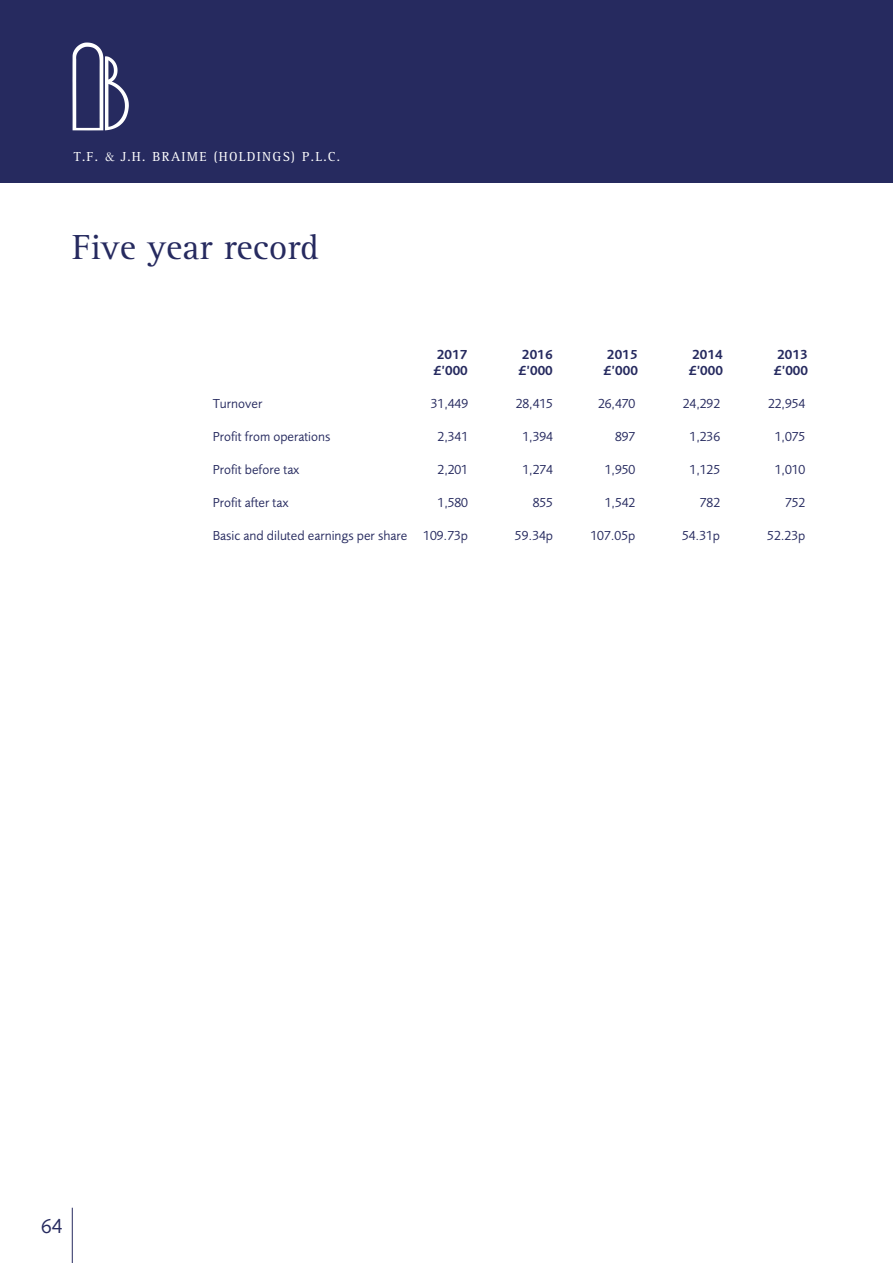
<style>
.page{position:relative;width:893px;height:1263px;background:#fff}
.page>*{position:absolute;margin:0;border:0;box-sizing:border-box;transform-origin:0 0}
.t1{font:36px "Rotis Serif";color:#262a5f}
.t2{font:21px "Foundry Sans";color:#262a5f}
.t3{font:13.5px "Foundry Sans";color:#262a5f}
.t4{font:600 13.5px "Foundry Sans";color:#262a5f}
.t5{font:13.5px "Rotis Serif";letter-spacing:.095em;color:#fff}
.s1{font-family:"Baskerville"}
</style>
<div class="page">
<div style="left:0;top:0;width:893px;height:183px;background:#262a5f"></div>
<hr style="left:72px;top:1208px;width:1px;height:55px;background:#262a5f">
<svg style="left:72px;top:43px;width:57px;height:87px"></svg>
<p class="t5" style="left:74px;top:149px;width:268px">T.F. <span class="s1">&amp;</span> J.H. BRAIME (HOLDINGS) P.L.C.</p>
<h1 class="t1" style="left:72px;top:227px;width:248px">Five year record</h1>
<p class="t4" style="left:437px;top:347px;width:32px">2017</p>
<p class="t4" style="left:522px;top:347px;width:32px">2016</p>
<p class="t4" style="left:607px;top:347px;width:32px">2015</p>
<p class="t4" style="left:692px;top:347px;width:32px">2014</p>
<p class="t4" style="left:777px;top:347px;width:32px">2013</p>
<p class="t4" style="left:433px;top:363px;width:36px">£’000</p>
<p class="t4" style="left:519px;top:363px;width:36px">£’000</p>
<p class="t4" style="left:604px;top:363px;width:36px">£’000</p>
<p class="t4" style="left:689px;top:363px;width:36px">£’000</p>
<p class="t4" style="left:774px;top:363px;width:36px">£’000</p>
<p class="t3" style="left:213px;top:396px;width:51px">Turnover</p>
<p class="t3" style="left:431px;top:396px;width:39px">31,449</p>
<p class="t3" style="left:516px;top:396px;width:39px">28,415</p>
<p class="t3" style="left:598px;top:396px;width:39px">26,470</p>
<p class="t3" style="left:683px;top:396px;width:39px">24,292</p>
<p class="t3" style="left:768px;top:396px;width:39px">22,954</p>
<p class="t3" style="left:213px;top:429px;width:119px">Profit from operations</p>
<p class="t3" style="left:438px;top:429px;width:32px">2,341</p>
<p class="t3" style="left:523px;top:429px;width:32px">1,394</p>
<p class="t3" style="left:615px;top:429px;width:22px">897</p>
<p class="t3" style="left:690px;top:429px;width:32px">1,236</p>
<p class="t3" style="left:775px;top:429px;width:32px">1,075</p>
<p class="t3" style="left:213px;top:462px;width:88px">Profit before tax</p>
<p class="t3" style="left:438px;top:462px;width:32px">2,201</p>
<p class="t3" style="left:522px;top:462px;width:32px">1,274</p>
<p class="t3" style="left:605px;top:462px;width:32px">1,950</p>
<p class="t3" style="left:690px;top:462px;width:32px">1,125</p>
<p class="t3" style="left:775px;top:462px;width:32px">1,010</p>
<p class="t3" style="left:213px;top:495px;width:78px">Profit after tax</p>
<p class="t3" style="left:438px;top:495px;width:32px">1,580</p>
<p class="t3" style="left:533px;top:495px;width:22px">855</p>
<p class="t3" style="left:605px;top:495px;width:32px">1,542</p>
<p class="t3" style="left:700px;top:495px;width:22px">782</p>
<p class="t3" style="left:785px;top:495px;width:22px">752</p>
<p class="t3" style="left:213px;top:528px;width:257px">Basic and diluted earnings per share 109.73p</p>
<p class="t3" style="left:515px;top:528px;width:40px">59.34p</p>
<p class="t3" style="left:590px;top:528px;width:46px">107.05p</p>
<p class="t3" style="left:682px;top:528px;width:40px">54.31p</p>
<p class="t3" style="left:767px;top:528px;width:40px">52.23p</p>
<h2 class="t2" style="left:41px;top:1213px;width:23px">64</h2>
</div>
